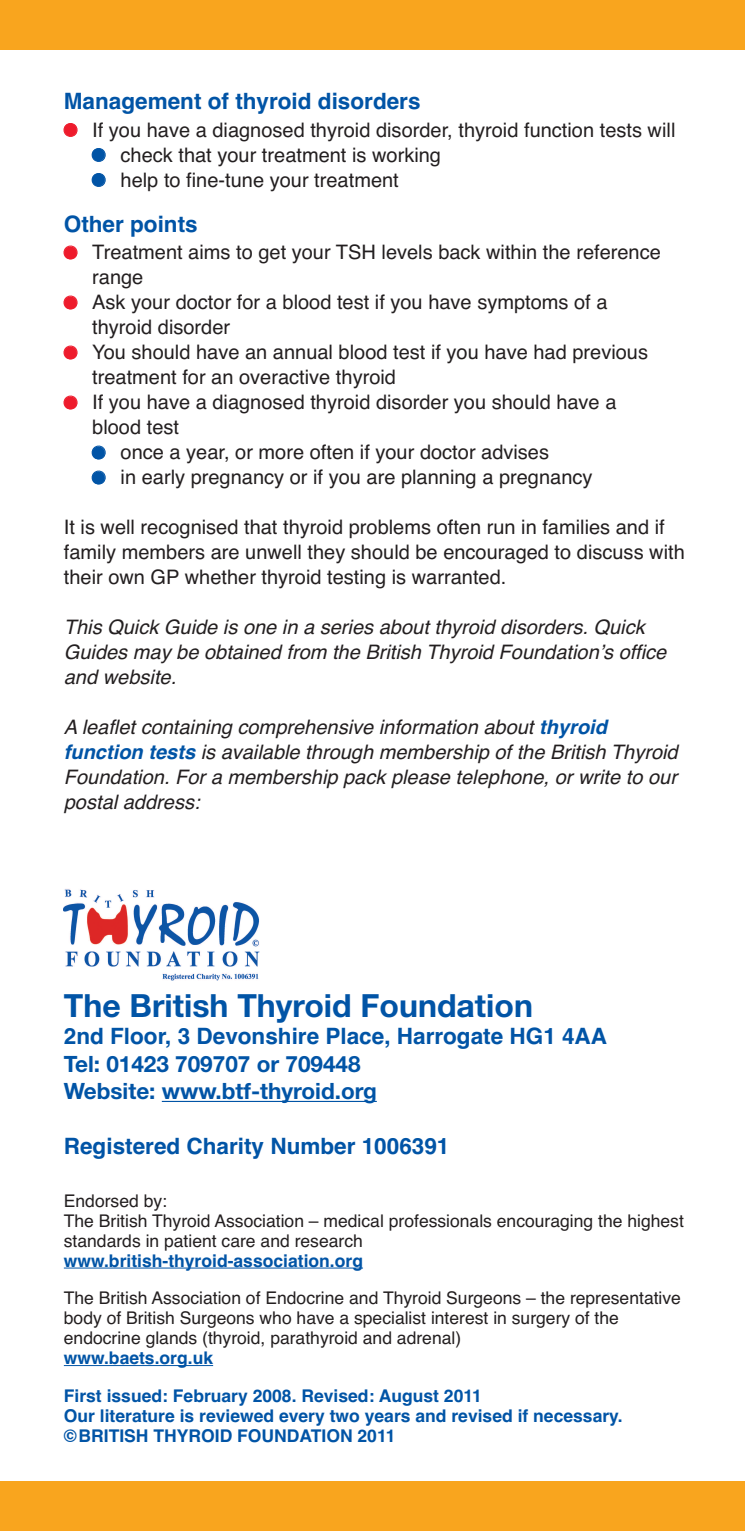
<style>
.page{position:relative;width:745px;height:1531px;background:#fff}
.page>*{position:absolute;margin:0;border:0;box-sizing:border-box;transform-origin:0 0}
.t1{font:700 32px "Helvetica Neue";color:#0154a6}
.t2{font:700 22.5px "Helvetica";color:#0154a6}
.t3{font:700 22.5px/27.5px "Helvetica Neue";color:#0154a6}
.t4{font:20px/25px "Helvetica";color:#231f20}
.t5{font:italic 20px/25px "Helvetica";color:#231f20}
.t6{font:17.5px/20px "Helvetica";color:#231f20}
.t7{font:700 17.5px/37.5px "Helvetica";color:#0154a6}
.s1{color:#ee1b2c}
.s2{color:#0154a6}
.s3{font-weight:700;color:#0154a6}
</style>
<div class="page">
<div style="left:0;top:1481px;width:744px;height:50px;background:#f9a51e"></div>
<div style="left:0;top:0;width:744px;height:50px;background:#f9a51e"></div>
<img style="left:64px;top:889px;width:196px;height:91px">
<hr style="left:162px;top:1101px;width:214px;height:1px;background:#0154a6">
<hr style="left:64px;top:1267px;width:299px;height:1px;background:#0154a6">
<hr style="left:64px;top:1365px;width:149px;height:1px;background:#0154a6">
<p class="t2" style="left:64px;top:88px;width:358px">Management of thyroid disorders</p>
<p class="t4" style="left:64px;top:117px;width:612px"><span class="s1">●</span> If you have a diagnosed thyroid disorder, thyroid function tests will</p>
<p class="t4" style="left:92px;top:142px;width:350px"><span class="s2">●</span> check that your treatment is working</p>
<p class="t4" style="left:92px;top:167px;width:308px"><span class="s2">●</span> help to fine-tune your treatment</p>
<p class="t2" style="left:64px;top:211px;width:135px">Other points</p>
<p class="t4" style="left:92px;top:240px;width:569px;text-indent:-28px"><span class="s1">●</span> Treatment aims to get your TSH levels back within the reference range</p>
<p class="t4" style="left:92px;top:290px;width:516px;text-indent:-28px"><span class="s1">●</span> Ask your doctor for a blood test if you have symptoms of a thyroid disorder</p>
<p class="t4" style="left:92px;top:340px;width:557px;text-indent:-28px"><span class="s1">●</span> You should have an annual blood test if you have had previous treatment for an overactive thyroid</p>
<p class="t4" style="left:92px;top:390px;width:525px;text-indent:-28px"><span class="s1">●</span> If you have a diagnosed thyroid disorder you should have a blood test</p>
<p class="t4" style="left:92px;top:440px;width:458px"><span class="s2">●</span> once a year, or more often if your doctor advises</p>
<p class="t4" style="left:92px;top:465px;width:501px"><span class="s2">●</span> in early pregnancy or if you are planning a pregnancy</p>
<p class="t4" style="left:64px;top:515px;width:622px">It is well recognised that thyroid problems often run in families and if family members are unwell they should be encouraged to discuss with their own GP whether thyroid testing is warranted.</p>
<p class="t5" style="left:64px;top:615px;width:603px">This Quick Guide is one in a series about thyroid disorders. Quick<br>Guides may be obtained from the British Thyroid Foundationʼs office and website.</p>
<p class="t5" style="left:64px;top:715px;width:615px">A leaflet containing comprehensive information about <span class="s3">thyroid function tests</span> is available through membership of the British Thyroid Foundation. For a membership pack please telephone, or write to our postal address:</p>
<h1 class="t1" style="left:64px;top:985px;width:470px">The British Thyroid Foundation</h1>
<p class="t2" style="left:64px;top:1023px;width:544px">2nd Floor, 3 Devonshire Place, Harrogate HG1 4AA</p>
<p class="t3" style="left:64px;top:1049px;width:314px">Tel: 01423 709707 or 709448<br>Website: www.btf-thyroid.org</p>
<p class="t2" style="left:64px;top:1133px;width:387px">Registered Charity Number 1006391</p>
<p class="t6" style="left:64px;top:1190px;width:621px">Endorsed by:<br>The British Thyroid Association – medical professionals encouraging the highest standards in patient care and research</p>
<p class="t7" style="left:64px;top:1242px;width:300px">www.british-thyroid-association.org</p>
<p class="t6" style="left:64px;top:1288px;width:618px">The British Association of Endocrine and Thyroid Surgeons – the representative body of British Surgeons who have a specialist interest in surgery of the endocrine glands (thyroid, parathyroid and adrenal)</p>
<p class="t7" style="left:64px;top:1339px;width:419px">www.baets.org.uk<br>First issued: February 2008. Revised: August 2011</p>
<p class="t7" style="left:64px;top:1405px;width:560px;line-height:20px">Our literature is reviewed every two years and revised if necessary. ©BRITISH THYROID FOUNDATION 2011</p>
</div>
